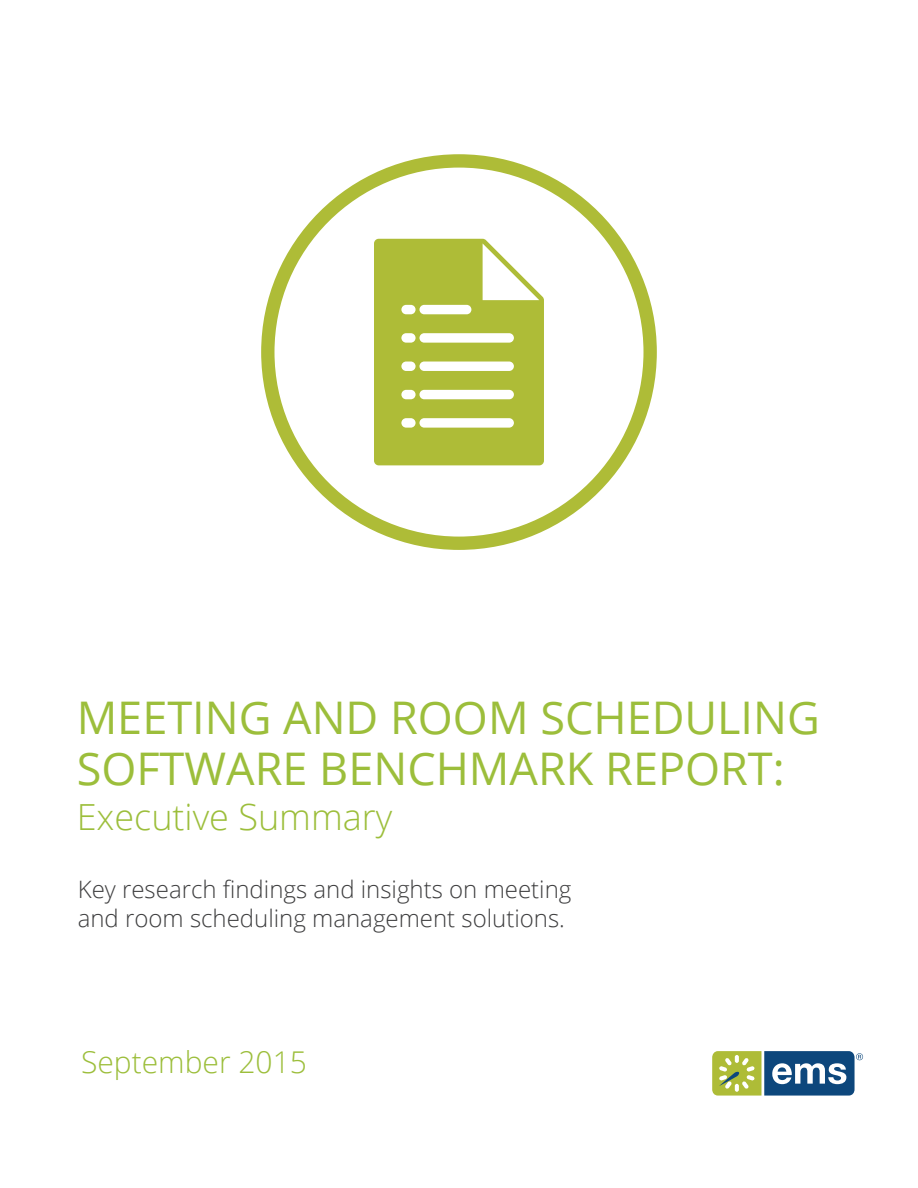
<style>
.page{position:relative;width:918px;height:1188px;background:#fff}
.page>*{position:absolute;margin:0;border:0;box-sizing:border-box;transform-origin:0 0}
.Intro-Blue{font:45px/51px "Open Sans";color:#9cbe3b}
.Intro-Blue-2{font:300 36px "Open Sans";color:#9cbe3b}
.Intro-Blue-3{font:300 30px "Open Sans";color:#9cbe3b}
.t1{font:300 24px/28.8px "Open Sans";color:#3e3e3f}
</style>
<div class="page">
<svg style="left:374px;top:239px;width:170px;height:226px"></svg>
<div style="left:401px;top:333px;width:15px;height:10px;background:#fff;border-radius:5px"></div>
<div style="left:401px;top:362px;width:15px;height:9px;background:#fff;border-radius:5px"></div>
<div style="left:401px;top:390px;width:15px;height:9px;background:#fff;border-radius:5px"></div>
<div style="left:401px;top:418px;width:15px;height:10px;background:#fff;border-radius:5px"></div>
<div style="left:401px;top:305px;width:15px;height:9px;background:#fff;border-radius:5px"></div>
<div style="left:261px;top:154px;width:396px;height:396px;border:13px solid #aebc37;border-radius:50%"></div>
<svg style="left:712px;top:1051px;width:151px;height:45px"></svg>
<p class="Intro-Blue" style="left:77px;top:691px;width:745px">MEETING AND ROOM SCHEDULING<br>SOFTWARE BENCHMARK REPORT:</p>
<p class="Intro-Blue-2" style="left:77px;top:792px;width:317px">Executive Summary</p>
<p class="t1" style="left:78px;top:874px;width:495px">Key research findings and insights on meeting and room scheduling management solutions.</p>
<p class="Intro-Blue-3" style="left:81px;top:1041px;width:227px">September 2015</p>
</div>
